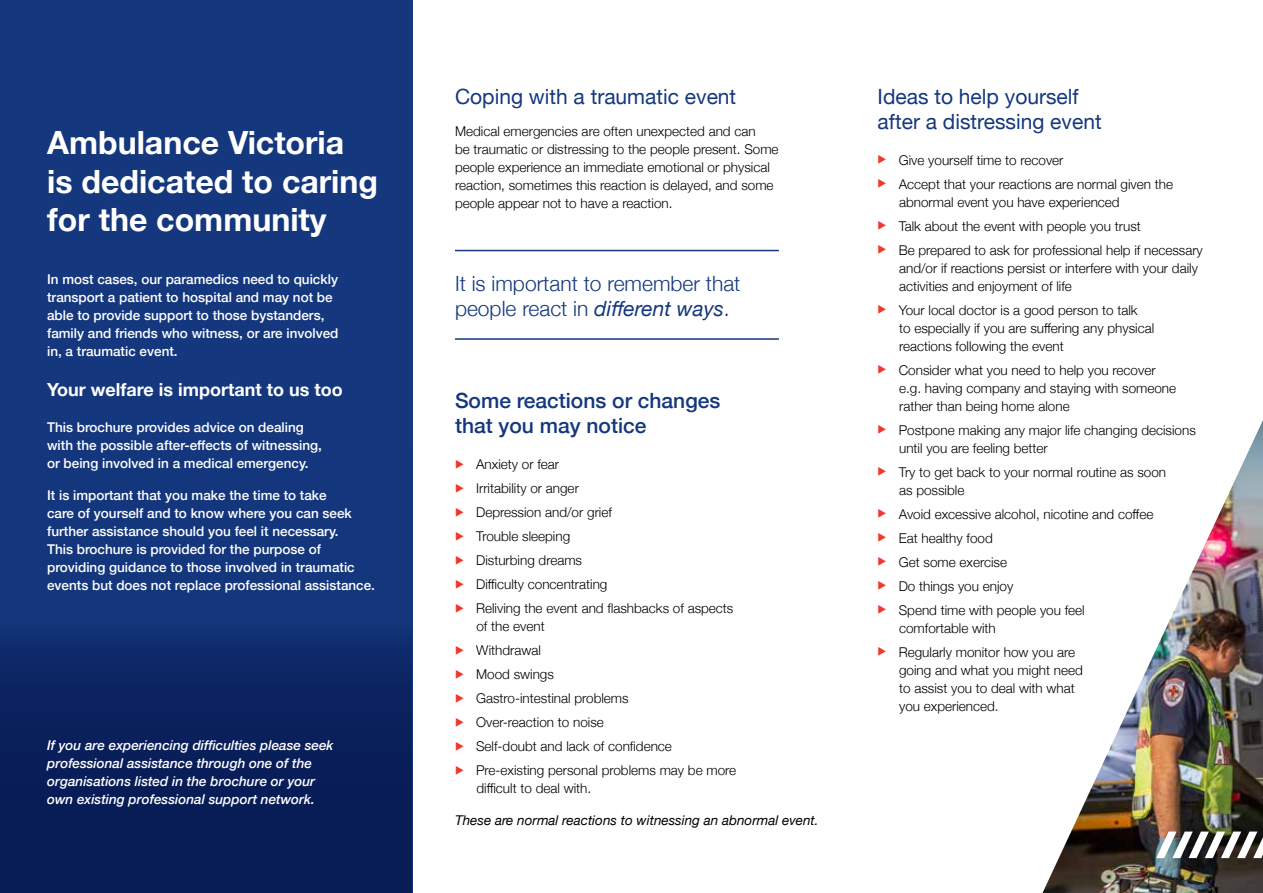
<style>
.page{position:relative;width:1263px;height:893px;background:#fff}
.page>*{position:absolute;margin:0;border:0;box-sizing:border-box;transform-origin:0 0}
.t1{font:700 32.1px/38.4px "Helvetica Neue";color:#fff}
.t2{font:21px/25.2px "Helvetica Neue";color:#14377d}
.t3{font:300 21px/25.2px "Helvetica Neue";color:#14377d}
.t4{font:500 21px/25.2px "Helvetica Neue";color:#14377d}
.t5{font:700 18px "Helvetica Neue";color:#fff}
.t6{font:300 13.5px/18px "Helvetica Neue";color:#000}
.t7{font:500 13.5px/18px "Helvetica Neue";color:#fff}
.t8{font:italic 500 13.5px/18px "Helvetica Neue";color:#fff}
.t9{font:italic 13.5px "Helvetica Neue";color:#000}
.s1{font-weight:400;font-style:italic}
.s2{color:#ef3829}
</style>
<div class="page">
<div style="left:0;top:0;width:412px;height:893px;background:#14377d"></div>
<div style="left:0;top:449px;width:412px;height:444px;background:linear-gradient(to bottom,#163c85,#06174e)"></div>
<img style="left:1042px;top:420px;width:221px;height:473px">
<svg style="left:1156px;top:831px;width:107px;height:27px"></svg>
<hr style="left:455px;top:250px;width:324px;height:1px;background:#14377d">
<hr style="left:455px;top:338px;width:324px;height:2px;background:#14377d">
<h1 class="t1" style="left:47px;top:124px;width:333px">Ambulance Victoria<br>is dedicated to caring for the community</h1>
<p class="t7" style="left:47px;top:269px;width:293px">In most cases, our paramedics need to quickly transport a patient to hospital and may not be able to provide support to those bystanders, family and friends who witness, or are involved in, a traumatic event.</p>
<h3 class="t5" style="left:47px;top:376px;width:297px">Your welfare is important to us too</h3>
<p class="t7" style="left:47px;top:417px;width:276px">This brochure provides advice on dealing with the possible after-effects of witnessing, or being involved in a medical emergency.</p>
<p class="t7" style="left:47px;top:485px;width:329px">It is important that you make the time to take<br>care of yourself and to know where you can seek further assistance should you feel it necessary.<br>This brochure is provided for the purpose of providing guidance to those involved in traumatic events but does not replace professional assistance.</p>
<p class="t8" style="left:47px;top:735px;width:288px">If you are experiencing difficulties please seek professional assistance through one of the organisations listed in the brochure or your own existing professional support network.</p>
<h2 class="t2" style="left:455px;top:85px;width:283px">Coping with a traumatic event</h2>
<p class="t6" style="left:455px;top:121px;width:325px">Medical emergencies are often unexpected and can<br>be traumatic or distressing to the people present. Some people experience an immediate emotional or physical reaction, sometimes this reaction is delayed, and some people appear not to have a reaction.</p>
<h2 class="t3" style="left:455px;top:269px;width:287px">It is important to remember that people react in <span class="s1">different ways</span>.</h2>
<h2 class="t4" style="left:455px;top:386px;width:267px">Some reactions or changes that you may notice</h2>
<p class="t6" style="left:455px;top:454px;width:106px"><span class="s2">◆</span> Anxiety or fear</p>
<p class="t6" style="left:455px;top:478px;width:125px"><span class="s2">◆</span> Irritability or anger</p>
<p class="t6" style="left:455px;top:502px;width:158px"><span class="s2">◆</span> Depression and/or grief</p>
<p class="t6" style="left:455px;top:526px;width:117px"><span class="s2">◆</span> Trouble sleeping</p>
<p class="t6" style="left:455px;top:550px;width:129px"><span class="s2">◆</span> Disturbing dreams</p>
<p class="t6" style="left:455px;top:574px;width:154px"><span class="s2">◆</span> Difficulty concentrating</p>
<p class="t6" style="left:476px;top:598px;width:258px;text-indent:-21px"><span class="s2">◆</span> Reliving the event and flashbacks of aspects of the event</p>
<p class="t6" style="left:455px;top:640px;width:87px"><span class="s2">◆</span> Withdrawal</p>
<p class="t6" style="left:455px;top:664px;width:100px"><span class="s2">◆</span> Mood swings</p>
<p class="t6" style="left:455px;top:688px;width:175px"><span class="s2">◆</span> Gastro-intestinal problems</p>
<p class="t6" style="left:455px;top:712px;width:150px"><span class="s2">◆</span> Over-reaction to noise</p>
<p class="t6" style="left:455px;top:736px;width:218px"><span class="s2">◆</span> Self-doubt and lack of confidence</p>
<p class="t6" style="left:476px;top:760px;width:261px;text-indent:-21px"><span class="s2">◆</span> Pre-existing personal problems may be more difficult to deal with.</p>
<p class="t9" style="left:455px;top:810px;width:365px">These are normal reactions to witnessing an abnormal event.</p>
<h2 class="t2" style="left:878px;top:85px;width:226px">Ideas to help yourself after a distressing event</h2>
<p class="t6" style="left:878px;top:150px;width:187px"><span class="s2">◆</span> Give yourself time to recover</p>
<p class="t6" style="left:899px;top:174px;width:276px;text-indent:-21px"><span class="s2">◆</span> Accept that your reactions are normal given the abnormal event you have experienced</p>
<p class="t6" style="left:878px;top:216px;width:265px"><span class="s2">◆</span> Talk about the event with people you trust</p>
<p class="t6" style="left:899px;top:240px;width:305px;text-indent:-21px"><span class="s2">◆</span> Be prepared to ask for professional help if necessary and/or if reactions persist or interfere with your daily activities and enjoyment of life</p>
<p class="t6" style="left:899px;top:300px;width:257px;text-indent:-21px"><span class="s2">◆</span> Your local doctor is a good person to talk<br>to especially if you are suffering any physical reactions following the event</p>
<p class="t6" style="left:899px;top:360px;width:279px;text-indent:-21px"><span class="s2">◆</span> Consider what you need to help you recover e.g. having company and staying with someone rather than being home alone</p>
<p class="t6" style="left:899px;top:420px;width:298px;text-indent:-21px"><span class="s2">◆</span> Postpone making any major life changing decisions until you are feeling better</p>
<p class="t6" style="left:899px;top:462px;width:269px;text-indent:-21px"><span class="s2">◆</span> Try to get back to your normal routine as soon as possible</p>
<p class="t6" style="left:878px;top:504px;width:277px"><span class="s2">◆</span> Avoid excessive alcohol, nicotine and coffee</p>
<p class="t6" style="left:878px;top:528px;width:117px"><span class="s2">◆</span> Eat healthy food</p>
<p class="t6" style="left:878px;top:552px;width:131px"><span class="s2">◆</span> Get some exercise</p>
<p class="t6" style="left:878px;top:576px;width:137px"><span class="s2">◆</span> Do things you enjoy</p>
<p class="t6" style="left:899px;top:600px;width:187px;text-indent:-21px"><span class="s2">◆</span> Spend time with people you feel comfortable with</p>
<p class="t6" style="left:899px;top:642px;width:185px;text-indent:-21px"><span class="s2">◆</span> Regularly monitor how you are going and what you might need to assist you to deal with what you experienced.</p>
</div>
